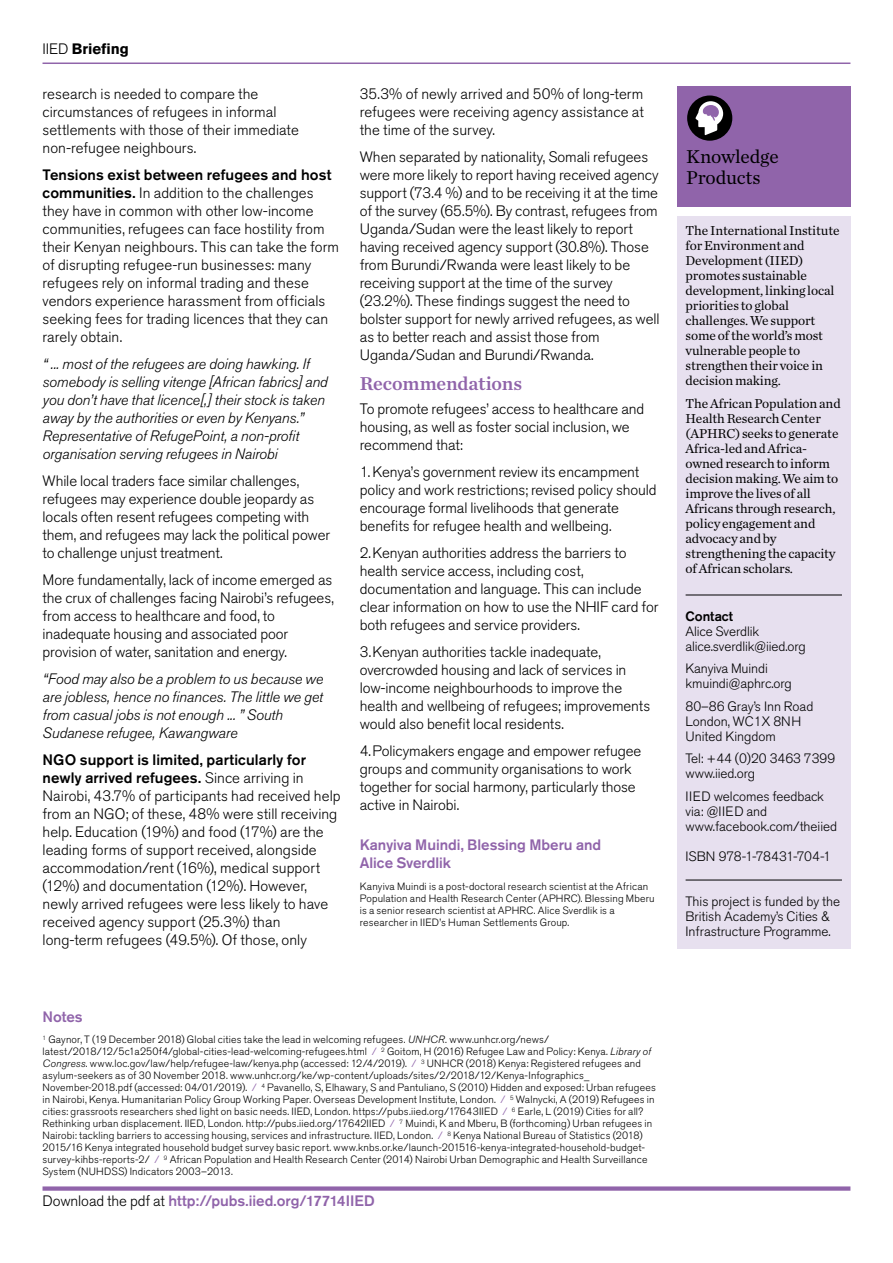
<style>
.page{position:relative;width:893px;height:1263px;background:#fff}
.page>*{position:absolute;margin:0;border:0;box-sizing:border-box;transform-origin:0 0}
.t1{font:19.5px/20.7px "Chronicle Text G1";letter-spacing:-.01em;color:#000}
.IIED_briefing_Subhea{font:19.5px "Chronicle Text G1 Semi";letter-spacing:-.01em;color:#9064aa}
.IIED_briefing_Body_c{font:300 15px/18px "Akzidenz Grotesk BE";letter-spacing:-.005em;color:#000}
.IIED_briefing_Body_c-2{font:italic 300 15px/18px "Akzidenz Grotesk BE";letter-spacing:-.005em;color:#000}
.IIED_briefing_Body_c-3{font:500 15px "Akzidenz Grotesk BE";letter-spacing:-.005em;color:#9064aa}
.IIED_briefing_Author{font:500 15px/18px "Akzidenz Grotesk BE";letter-spacing:-.005em;color:#9064aa}
.IIED_briefing_Body_c-4{font:700 15px "Akzidenz Grotesk BE";letter-spacing:-.005em;color:#000}
.IIED_briefing_Notes{font:500 15px "Akzidenz Grotesk BE";color:#9064aa}
.IIED_briefing_About{font:13.5px/15px "Chronicle Text G1";letter-spacing:-.01em;color:#000}
.IIED_briefing_Contac{font:300 13.5px/15px "Akzidenz Grotesk BE";letter-spacing:-.005em;color:#000}
.IIED_DP_Cover_body_c{font:300 13.5px "Akzidenz Grotesk BE";letter-spacing:-.01em;color:#000}
.IIED_briefing_Notes-2{font:300 10.5px/12px "Akzidenz Grotesk BE";letter-spacing:.015em;color:#000}
.IIED_briefing_Author-2{font:300 10.5px/12px "Akzidenz Grotesk BE";letter-spacing:.015em;color:#000}
.s1{font-weight:300}
.s2{font-weight:500}
.s3{font-style:italic}
.s4{color:#9064aa}
.s5{font-weight:300;color:#000}
</style>
<div class="page">
<div style="left:677px;top:86px;width:173px;height:121px;background:#9064aa"></div>
<div style="left:687px;top:95px;width:45px;height:46px;background:#000;border-radius:50%"></div>
<svg style="left:695px;top:101px;width:28px;height:34px"></svg>
<div style="left:677px;top:216px;width:173px;height:732px;background:#e7e0ef"></div>
<hr style="left:686px;top:595px;width:156px;height:1px;background:#000">
<hr style="left:686px;top:880px;width:156px;height:1px;background:#000">
<hr style="left:43px;top:63px;width:807px;height:1px;background:#9064aa">
<div style="left:43px;top:1186px;width:807px;height:5px;background:#9064aa"></div>
<p class="IIED_briefing_Body_c-4" style="left:43px;top:40px;width:88px"><span class="s1">IIED</span> Briefing</p>
<p class="IIED_briefing_Body_c" style="left:43px;top:85px;width:258px">research is needed to compare the circumstances of refugees in informal settlements with those of their immediate non-refugee neighbours.</p>
<p class="IIED_briefing_Body_c" style="left:43px;top:166px;width:298px"><span class="s2">Tensions exist between refugees and host communities.</span> In addition to the challenges they have in common with other low-income communities, refugees can face hostility from their Kenyan neighbours. This can take the form of disrupting refugee-run businesses: many refugees rely on informal trading and these vendors experience harassment from officials seeking fees for trading licences that they can rarely obtain.</p>
<p class="IIED_briefing_Body_c-2" style="left:43px;top:355px;width:287px">“ ... most of the refugees are doing hawking. If somebody is selling vitenge [African fabrics] and you don’t have that licence[,] their stock is taken away by the authorities or even by Kenyans.” Representative of RefugePoint, a non-profit organisation serving refugees in Nairobi</p>
<p class="IIED_briefing_Body_c" style="left:43px;top:472px;width:289px">While local traders face similar challenges, refugees may experience double jeopardy as locals often resent refugees competing with them, and refugees may lack the political power to challenge unjust treatment.</p>
<p class="IIED_briefing_Body_c" style="left:43px;top:571px;width:293px">More fundamentally, lack of income emerged as the crux of challenges facing Nairobi’s refugees, from access to healthcare and food, to inadequate housing and associated poor provision of water, sanitation and energy.</p>
<p class="IIED_briefing_Body_c-2" style="left:43px;top:670px;width:282px">“Food may also be a problem to us because we are jobless, hence no finances. The little we get from casual jobs is not enough ... ” South Sudanese refugee, Kawangware</p>
<p class="IIED_briefing_Body_c" style="left:43px;top:751px;width:300px"><span class="s2">NGO support is limited, particularly for newly arrived refugees.</span> Since arriving in Nairobi, 43.7% of participants had received help from an NGO; of these, 48% were still receiving help. Education (19%) and food (17%) are the leading forms of support received, alongside accommodation/rent (16%), medical support (12%) and documentation (12%). However, newly arrived refugees were less likely to have received agency support (25.3%) than long-term refugees (49.5%). Of those, only</p>
<p class="IIED_briefing_Body_c" style="left:360px;top:85px;width:285px;text-align:justify">35.3% of newly arrived and 50% of long-term refugees were receiving agency assistance at the time of the survey.</p>
<p class="IIED_briefing_Body_c" style="left:360px;top:148px;width:301px">When separated by nationality, Somali refugees were more likely to report having received agency support (73.4 %) and to be receiving it at the time of the survey (65.5%). By contrast, refugees from Uganda/Sudan were the least likely to report having received agency support (30.8%). Those from Burundi/Rwanda were least likely to be receiving support at the time of the survey (23.2%). These findings suggest the need to bolster support for newly arrived refugees, as well as to better reach and assist those from Uganda/Sudan and Burundi/Rwanda.</p>
<p class="IIED_briefing_Subhea" style="left:360px;top:368px;width:164px">Recommendations</p>
<p class="IIED_briefing_Body_c" style="left:360px;top:400px;width:286px">To promote refugees’ access to healthcare and housing, as well as foster social inclusion, we recommend that:</p>
<p class="IIED_briefing_Body_c" style="left:360px;top:463px;width:298px">1. Kenya’s government review its encampment policy and work restrictions; revised policy should encourage formal livelihoods that generate benefits for refugee health and wellbeing.</p>
<p class="IIED_briefing_Body_c" style="left:360px;top:544px;width:300px">2.Kenyan authorities address the barriers to health service access, including cost, documentation and language. This can include clear information on how to use the NHIF card for both refugees and service providers.</p>
<p class="IIED_briefing_Body_c" style="left:360px;top:643px;width:292px">3.Kenyan authorities tackle inadequate, overcrowded housing and lack of services in low-income neighbourhoods to improve the health and wellbeing of refugees; improvements would also benefit local residents.</p>
<p class="IIED_briefing_Body_c" style="left:360px;top:742px;width:283px">4.Policymakers engage and empower refugee groups and community organisations to work together for social harmony, particularly those active in Nairobi.</p>
<p class="IIED_briefing_Author" style="left:360px;top:835px;width:243px">Kanyiva Muindi, Blessing Mberu and<br>Alice Sverdlik</p>
<p class="IIED_briefing_Author-2" style="left:360px;top:880px;width:296px">Kanyiva Muindi is a post-doctoral research scientist at the African Population and Health Research Center (APHRC). Blessing Mberu is a senior research scientist at APHRC. Alice Sverdlik is a researcher in IIED’s Human Settlements Group.</p>
<p class="IIED_briefing_Notes" style="left:43px;top:1007px;width:42px">Notes</p>
<p class="IIED_briefing_Notes-2" style="left:43px;top:1034px;width:615px"><sup>1</sup> Gaynor, T (19 December 2018) Global cities take the lead in welcoming refugees. <span class="s3">UNHCR.</span> www.unhcr.org/news/ latest/2018/12/5c1a250f4/global-cities-lead-welcoming-refugees.html <span class="s4">/</span> <sup>2</sup> Goitom, H (2016) Refugee Law and Policy: Kenya. <span class="s3">Library of Congress</span>. www.loc.gov/law/help/refugee-law/kenya.php (accessed: 12/4/2019). <span class="s4">/</span> <sup>3</sup> UNHCR (2018) Kenya: Registered refugees and asylum-seekers as of 30 November 2018. www.unhcr.org/ke/wp-content/uploads/sites/2/2018/12/Kenya-Infographics_ November-2018.pdf (accessed: 04/01/2019). <span class="s4">/</span> <sup>4</sup> Pavanello, S, Elhawary, S and Pantuliano, S (2010) Hidden and exposed: Urban refugees in Nairobi, Kenya. Humanitarian Policy Group Working Paper. Overseas Development Institute, London. <span class="s4">/</span> <sup>5</sup> Walnycki, A (2019) Refugees in cities: grassroots researchers shed light on basic needs. IIED, London. https://pubs.iied.org/17643IIED <span class="s4">/</span> <sup>6</sup> Earle, L (2019) Cities for all?<br>Rethinking urban displacement. IIED, London. http://pubs.iied.org/17642IIED <span class="s4">/</span> <sup>7</sup> Muindi, K and Mberu, B (forthcoming) Urban refugees in Nairobi: tackling barriers to accessing housing, services and infrastructure. IIED, London. <span class="s4">/</span> <sup>8</sup> Kenya National Bureau of Statistics (2018)<br>2015/16 Kenya integrated household budget survey basic report. www.knbs.or.ke/launch-201516-kenya-integrated-household-budget&shy;survey-kihbs-reports-2/ <span class="s4">/</span> <sup>9</sup> African Population and Health Research Center (2014) Nairobi Urban Demographic and Health Surveillance System (NUHDSS) Indicators 2003–2013.</p>
<p class="IIED_briefing_Body_c-3" style="left:43px;top:1192px;width:334px"><span class="s5">Download the pdf at</span> http://pubs.iied.org/17714IIED</p>
<p class="t1" style="left:686px;top:145px;width:94px">Knowledge<br>Products</p>
<p class="IIED_briefing_About" style="left:686px;top:223px;width:155px">The International Institute for Environment and<br>Development (IIED) promotes sustainable development, linking local priorities to global challenges. We support some of the world’s most vulnerable people to strengthen their voice in decision making.</p>
<p class="IIED_briefing_About" style="left:686px;top:395px;width:157px">The African Population and<br>Health Research Center (APHRC) seeks to generate<br>Africa-led and Africa&shy;owned research to inform decision making. We aim to improve the lives of all<br>Africans through research, policy engagement and advocacy and by strengthening the capacity of African scholars.</p>
<p class="IIED_briefing_Contac" style="left:686px;top:609px;width:122px"><span class="s2">Contact<br></span>Alice Sverdlik alice.sverdlik@iied.org</p>
<p class="IIED_briefing_Contac" style="left:686px;top:661px;width:108px">Kanyiva Muindi kmuindi@aphrc.org</p>
<p class="IIED_briefing_Contac" style="left:686px;top:699px;width:129px">80–86 Gray’s Inn Road<br>London, WC1X 8NH<br>United Kingdom</p>
<p class="IIED_briefing_Contac" style="left:686px;top:751px;width:151px">Tel: +44 (0)20 3463 7399 www.iied.org</p>
<p class="IIED_briefing_Contac" style="left:686px;top:789px;width:153px">IIED welcomes feedback via: @IIED and www.facebook.com/theiied</p>
<p class="IIED_DP_Cover_body_c" style="left:686px;top:849px;width:147px">ISBN 978-1-78431-704-1</p>
<p class="IIED_briefing_Contac" style="left:686px;top:894px;width:156px">This project is funded by the<br>British Academy’s Cities &amp;<br>Infrastructure Programme.</p>
</div>
